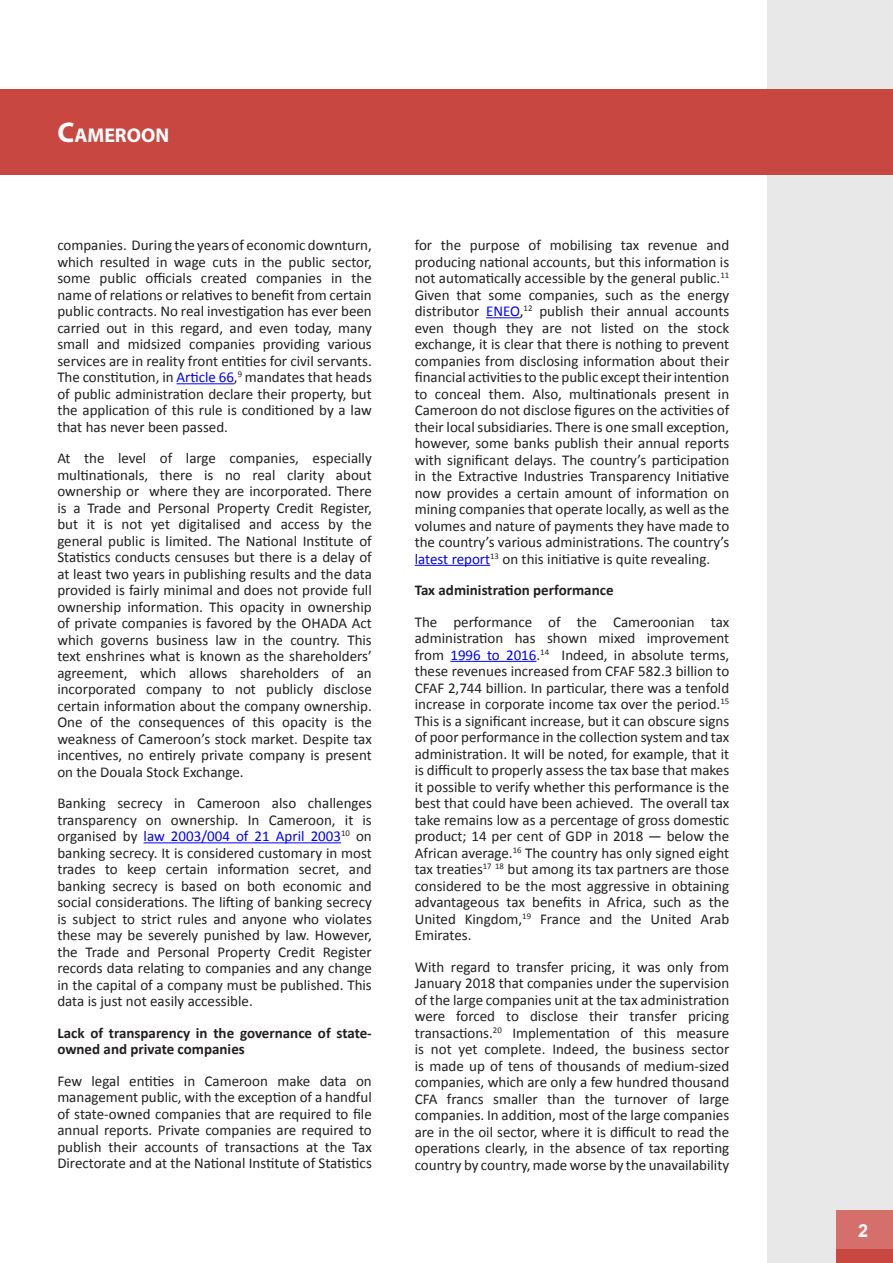
<style>
.page{position:relative;width:893px;height:1263px;background:#fff}
.page>*{position:absolute;margin:0;border:0;box-sizing:border-box;transform-origin:0 0}
.t1{font:700 19.95px "Myriad Pro";color:#fff}
.t2{font:700 18px "Arial";color:#fff}
.t3{font:15px/16.5px "Calibri";color:#231f20;text-align:justify}
.Heading{font:700 15px/16.5px "Calibri";color:#231f20}
.s1{font-size:28.5px}
.s2{color:#00f}
.s3{color:#000}
</style>
<div class="page">
<div style="left:767px;top:0;width:126px;height:1263px;background:#e8e8e8"></div>
<div style="left:837px;top:1210px;width:56px;height:47px;background:#d56f6b"></div>
<div style="left:837px;top:1249px;width:56px;height:14px;background:#c94741"></div>
<div style="left:0;top:89px;width:893px;height:85px;background:#c94741"></div>
<hr style="left:486px;top:317px;width:34px;height:1px;background:#00f">
<hr style="left:415px;top:565px;width:75px;height:1px;background:#00f">
<hr style="left:450px;top:661px;width:86px;height:1px;background:#00f">
<hr style="left:176px;top:383px;width:58px;height:1px;background:#00f">
<hr style="left:144px;top:842px;width:197px;height:1px;background:#00f">
<h1 class="t1" style="left:57px;top:122px;width:113px"><span class="s1">C</span>AMEROON</h1>
<p class="t3" style="left:57px;top:236px;width:316px">companies. During the years of economic downturn, which resulted in wage cuts in the public sector, some public officials created companies in the name of relations or relatives to benefit from certain public contracts. No real investigation has ever been carried out in this regard, and even today, many small and midsized companies providing various services are in reality front entities for civil servants.<br>The constitution, in <span class="s2">Article 66</span>,<sup>9</sup> mandates that heads of public administration declare their property, but the application of this rule is conditioned by a law that has never been passed.</p>
<p class="t3" style="left:57px;top:449px;width:316px">At the level of large companies, especially multinationals, there is no real clarity about ownership or where they are incorporated. There is a Trade and Personal Property Credit Register, but it is not yet digitalised and access by the general public is limited. The National Institute of Statistics conducts censuses but there is a delay of at least two years in publishing results and the data provided is fairly minimal and does not provide full ownership information. This opacity in ownership of private companies is favored by the OHADA Act which governs business law in the country. This text enshrines what is known as the shareholders’ agreement, which allows shareholders of an incorporated company to not publicly disclose certain information about the company ownership.<br>One of the consequences of this opacity is the weakness of Cameroon’s stock market. Despite tax incentives, no entirely private company is present on the Douala Stock Exchange.</p>
<p class="t3" style="left:57px;top:794px;width:316px">Banking secrecy in Cameroon also challenges transparency on ownership. In Cameroon, it is organised by <span class="s2">law 2003/004 of 21 April 2003</span><sup>10</sup> on banking secrecy. It is considered customary in most trades to keep certain information secret, and banking secrecy is based on both economic and social considerations. The lifting of banking secrecy is subject to strict rules and anyone who violates these may be severely punished by law. However, the Trade and Personal Property Credit Register records data relating to companies and any change in the capital of a company must be published. This data is just not easily accessible.</p>
<p class="Heading" style="left:57px;top:1024px;width:316px">Lack of transparency in the governance of state&shy;owned and private companies</p>
<p class="t3" style="left:57px;top:1072px;width:316px">Few legal entities in Cameroon make data on management public, with the exception of a handful of state-owned companies that are required to file annual reports. Private companies are required to publish their accounts of transactions at the Tax Directorate and at the National Institute of Statistics</p>
<p class="t3" style="left:415px;top:236px;width:316px">for the purpose of mobilising tax revenue and producing national accounts, but this information is not automatically accessible by the general public.<sup>11<br></sup>Given that some companies, such as the energy distributor <span class="s2">ENEO</span><span class="s3">,</span><sup>12</sup> publish their annual accounts even though they are not listed on the stock exchange, it is clear that there is nothing to prevent companies from disclosing information about their financial activities to the public except their intention to conceal them. Also, multinationals present in Cameroon do not disclose figures on the activities of their local subsidiaries. There is one small exception, however, some banks publish their annual reports with significant delays. The country’s participation in the Extractive Industries Transparency Initiative now provides a certain amount of information on mining companies that operate locally, as well as the volumes and nature of payments they have made to the country’s various administrations. The country’s <span class="s2">latest report</span><sup>13</sup> on this initiative is quite revealing.</p>
<p class="Heading" style="left:415px;top:581px;width:200px">Tax administration performance</p>
<p class="t3" style="left:415px;top:613px;width:316px">The performance of the Cameroonian tax administration has shown mixed improvement from <span class="s2">1996 to 2016</span>.<sup>14</sup> Indeed, in absolute terms, these revenues increased from CFAF 582.3 billion to CFAF 2,744 billion. In particular, there was a tenfold increase in corporate income tax over the period.<sup>15<br></sup>This is a significant increase, but it can obscure signs of poor performance in the collection system and tax administration. It will be noted, for example, that it is difficult to properly assess the tax base that makes it possible to verify whether this performance is the best that could have been achieved. The overall tax take remains low as a percentage of gross domestic product; 14 per cent of GDP in 2018 — below the African average.<sup>16</sup> The country has only signed eight tax treaties<sup>17</sup> <sup>18</sup> but among its tax partners are those considered to be the most aggressive in obtaining advantageous tax benefits in Africa, such as the United Kingdom,<sup>19</sup> France and the United Arab Emirates.</p>
<p class="t3" style="left:415px;top:958px;width:316px">With regard to transfer pricing, it was only from January 2018 that companies under the supervision of the large companies unit at the tax administration were forced to disclose their transfer pricing transactions.<sup>20</sup> Implementation of this measure is not yet complete. Indeed, the business sector is made up of tens of thousands of medium-sized companies, which are only a few hundred thousand CFA francs smaller than the turnover of large companies. In addition, most of the large companies are in the oil sector, where it is difficult to read the operations clearly, in the absence of tax reporting country by country, made worse by the unavailability</p>
<p class="t2" style="left:858px;top:1218px;width:12px">2</p>
</div>
